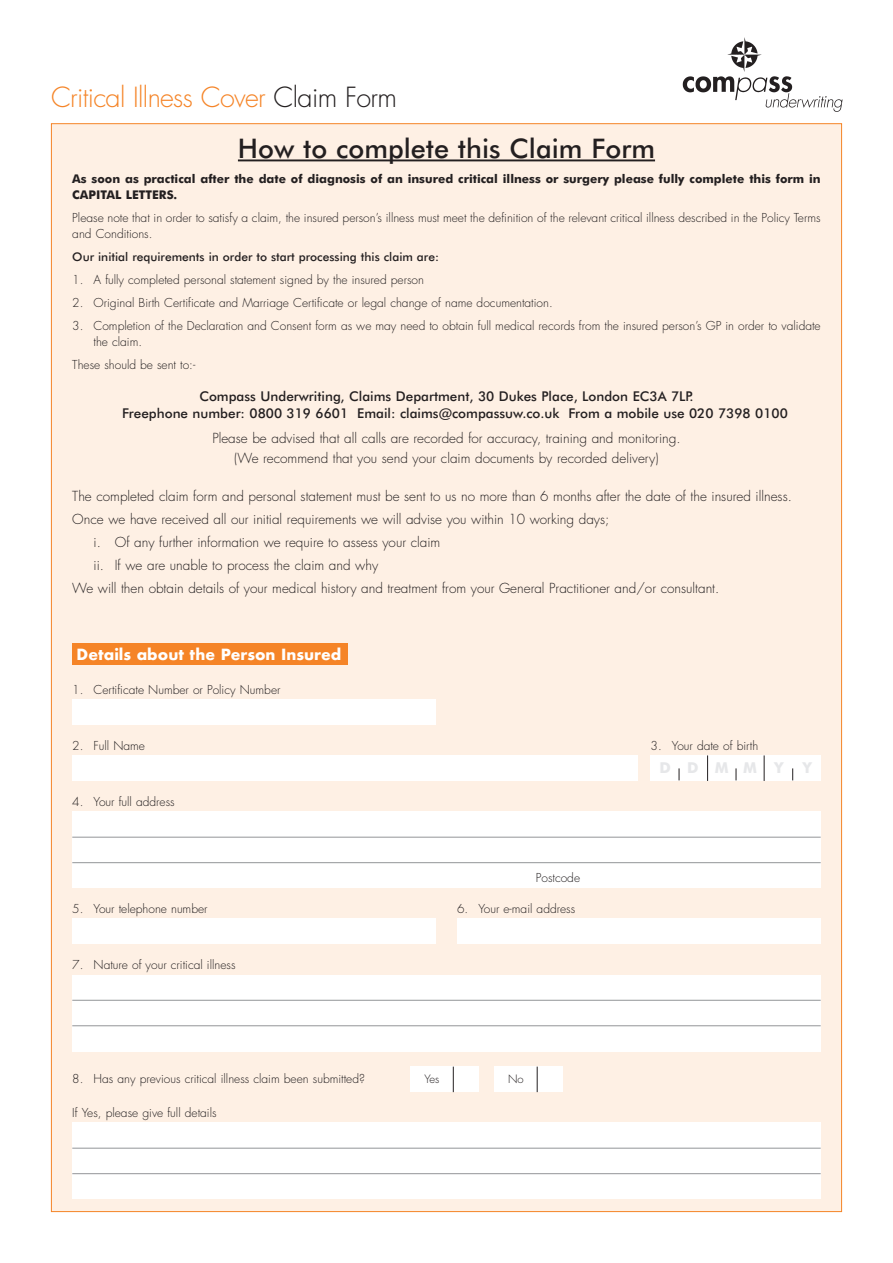
<style>
.page{position:relative;width:893px;height:1263px;background:#fff}
.page>*{position:absolute;margin:0;border:0;box-sizing:border-box;transform-origin:0 0}
.t1{font:300 27px "Futura";letter-spacing:-.025em;color:#f58427}
.t2{font:500 27px "Futura BT";color:#231f20}
.t3{font:700 15px "Futura";color:#fff}
.t4{font:700 15px "Futura BT";color:#e6e7e9}
.t5{font:300 13.5px/20.7px "Futura";color:#231f20;text-align:center}
.t6{font:500 13.5px/16.5px "Futura BT";color:#231f20}
.t7{font:300 12px/16.5px "Futura";color:#231f20}
.t8{font:700 12px/16.5px "Futura BT";color:#231f20}
.t9{font:500 12px "Futura BT";color:#231f20}
.t10{font:300 11.25px "Futura";color:#231f20}
.s1{color:#231f20}
</style>
<div class="page">
<img style="left:682px;top:37px;width:161px;height:75px">
<div style="left:51px;top:123px;width:791px;height:1089px;background:#fef0e4;border:1px solid #f58427"></div>
<div style="left:72px;top:812px;width:749px;height:76px;background:#fff"></div>
<hr style="left:72px;top:837px;width:749px;height:1px;background:#939598">
<hr style="left:72px;top:862px;width:749px;height:1px;background:#939598">
<div style="left:72px;top:1123px;width:749px;height:76px;background:#fff"></div>
<hr style="left:72px;top:1148px;width:749px;height:1px;background:#939598">
<hr style="left:72px;top:1173px;width:749px;height:1px;background:#939598">
<hr style="left:238px;top:159px;width:417px;height:2px;background:#231f20">
<div style="left:72px;top:700px;width:364px;height:25px;background:#fff"></div>
<div style="left:457px;top:919px;width:364px;height:25px;background:#fff"></div>
<div style="left:72px;top:919px;width:364px;height:25px;background:#fff"></div>
<div style="left:72px;top:975px;width:749px;height:76px;background:#fff"></div>
<hr style="left:72px;top:1000px;width:749px;height:1px;background:#939598">
<hr style="left:72px;top:1025px;width:749px;height:1px;background:#939598">
<div style="left:72px;top:644px;width:276px;height:21px;background:#f58427"></div>
<div style="left:72px;top:756px;width:566px;height:25px;background:#fff"></div>
<div style="left:651px;top:755px;width:170px;height:26px;background:#fff"></div>
<svg style="left:764px;top:755px;width:1px;height:26px"></svg>
<svg style="left:707px;top:755px;width:1px;height:26px"></svg>
<svg style="left:679px;top:768px;width:1px;height:12px"></svg>
<svg style="left:736px;top:768px;width:1px;height:12px"></svg>
<svg style="left:792px;top:768px;width:1px;height:12px"></svg>
<div style="left:494px;top:1066px;width:68px;height:26px;background:#fff"></div>
<svg style="left:537px;top:1066px;width:1px;height:26px"></svg>
<div style="left:410px;top:1066px;width:69px;height:26px;background:#fff"></div>
<svg style="left:453px;top:1066px;width:1px;height:26px"></svg>
<h1 class="t1" style="left:51px;top:81px;width:347px">Critical Illness Cover <span class="s1">Claim Form</span></h1>
<h1 class="t2" style="left:238px;top:131px;width:419px">How to complete this Claim Form</h1>
<p class="t8" style="left:72px;top:170px;width:750px">As soon as practical after the date of diagnosis of an insured critical illness or surgery please fully complete this form in<br>CAPITAL LETTERS.</p>
<p class="t7" style="left:72px;top:210px;width:750px">Please note that in order to satisfy a claim, the insured person’s illness must meet the definition of the relevant critical illness described in the Policy Terms and Conditions.</p>
<p class="t9" style="left:72px;top:250px;width:368px">Our initial requirements in order to start processing this claim are:</p>
<p class="t7" style="left:72px;top:272px;width:353px">1. A fully completed personal statement signed by the insured person</p>
<p class="t7" style="left:72px;top:295px;width:482px">2. Original Birth Certificate and Marriage Certificate or legal change of name documentation.</p>
<p class="t7" style="left:94px;top:318px;width:729px;text-indent:-21px">3. Completion of the Declaration and Consent form as we may need to obtain full medical records from the insured person’s GP in order to validate the claim.</p>
<p class="t7" style="left:72px;top:357px;width:125px">These should be sent to:-</p>
<p class="t6" style="left:122px;top:388px;width:667px;text-indent:77px">Compass Underwriting, Claims Department, 30 Dukes Place, London EC3A 7LP.<br>Freephone number: 0800 319 6601 Email: claims@compassuw.co.uk From a mobile use 020 7398 0100</p>
<p class="t5" style="left:212px;top:428px;width:470px">Please be advised that all calls are recorded for accuracy, training and monitoring. (We recommend that you send your claim documents by recorded delivery)</p>
<p class="t5" style="left:72px;top:486px;width:721px">The completed claim form and personal statement must be sent to us no more than 6 months after the date of the insured illness.</p>
<p class="t5" style="left:72px;top:509px;width:539px">Once we have received all our initial requirements we will advise you within 10 working days;</p>
<p class="t5" style="left:94px;top:532px;width:348px">i. Of any further information we require to assess your claim</p>
<p class="t5" style="left:94px;top:555px;width:286px">ii. If we are unable to process the claim and why</p>
<p class="t5" style="left:72px;top:578px;width:648px">We will then obtain details of your medical history and treatment from your General Practitioner and/or consultant.</p>
<p class="t3" style="left:77px;top:644px;width:266px">Details about the Person Insured</p>
<p class="t7" style="left:72px;top:681px;width:210px">1. Certificate N umber or Policy N umber</p>
<p class="t7" style="left:72px;top:737px;width:74px">2. Full Name</p>
<p class="t7" style="left:651px;top:737px;width:109px">3. Your date of birth</p>
<p class="t4" style="left:660px;top:759px;width:125px">DDM MY</p>
<p class="t4" style="left:803px;top:759px;width:10px">Y</p>
<p class="t7" style="left:72px;top:793px;width:104px">4. Your full address</p>
<p class="t7" style="left:536px;top:870px;width:46px">Postcode</p>
<p class="t7" style="left:72px;top:900px;width:137px">5. Your telephone number</p>
<p class="t7" style="left:457px;top:900px;width:120px">6. Your e-mail address</p>
<p class="t7" style="left:72px;top:956px;width:165px">7. Nature of your critical illness</p>
<p class="t7" style="left:72px;top:1070px;width:294px">8. Has any previous critical illness claim been submitted?</p>
<p class="t10" style="left:424px;top:1072px;width:17px">Yes</p>
<p class="t10" style="left:508px;top:1072px;width:17px">No</p>
<p class="t7" style="left:72px;top:1104px;width:146px">If Yes, please give full details</p>
</div>
